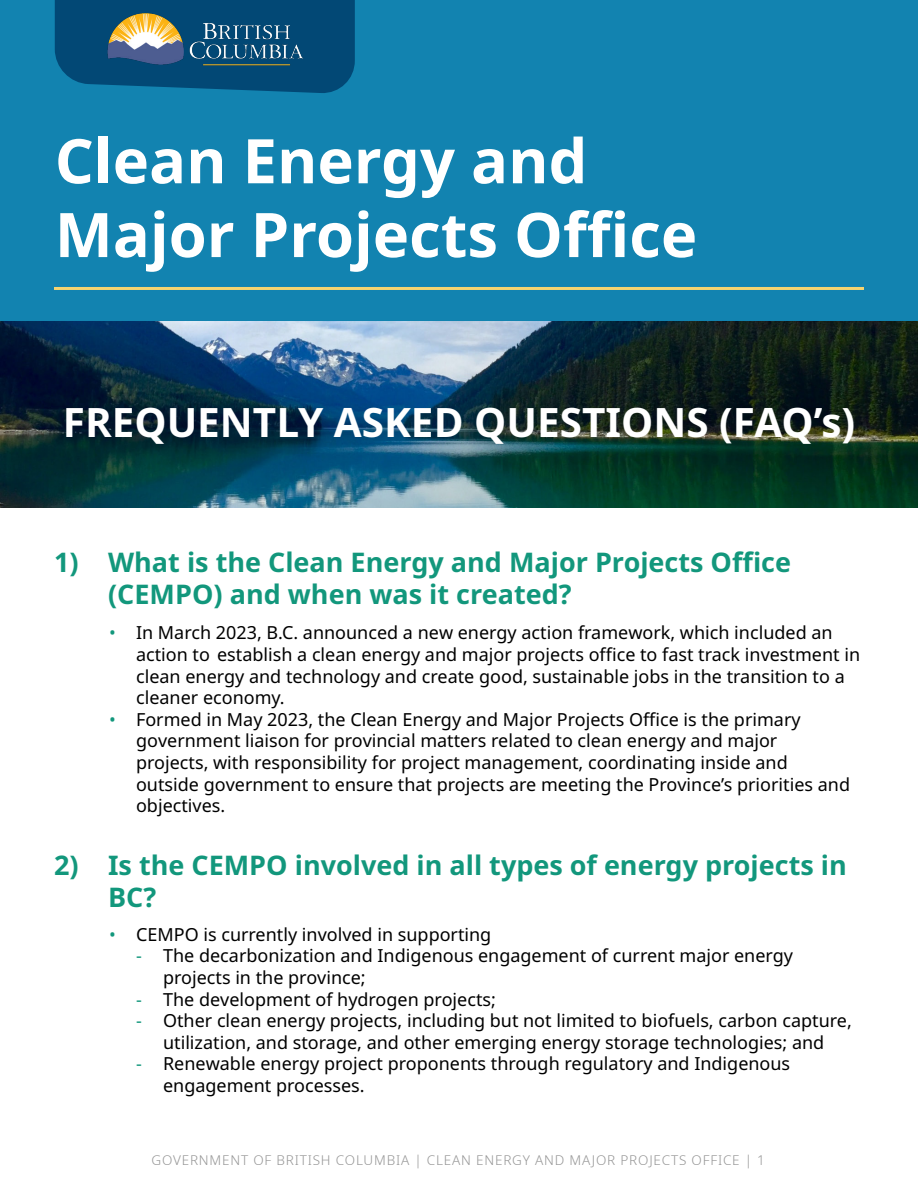
<style>
.page{position:relative;width:918px;height:1188px;background:#fff}
.page>*{position:absolute;margin:0;border:0;box-sizing:border-box;transform-origin:0 0}
.t1{font:700 61.5px/73.8px "BC Sans";color:#fff}
.t2{font:700 40.5px "BC Sans";color:#fff}
.t3{font:700 27px/32.4px "BC Sans";color:#12977c}
.t4{font:18px/21.6px "BC Sans";color:#000}
.t5{font:300 13.5px "BC Sans";letter-spacing:.06em;color:#949494}
.s1{color:#12977c}
</style>
<div class="page">
<img style="left:0;top:320px;width:918px;height:188px">
<div style="left:0;top:0;width:918px;height:320px;background:#1283b0"></div>
<svg style="left:55px;top:0;width:300px;height:93px"></svg>
<img style="left:89px;top:0;width:234px;height:84px">
<hr style="left:54px;top:287px;width:810px;height:3px;background:#f6d470">
<h1 class="t1" style="left:55px;top:125px;width:644px">Clean Energy and<br>Major Projects Office</h1>
<h2 class="t2" style="left:63px;top:394px;width:794px">FREQUENTLY ASKED QUESTIONS (FAQ’s)</h2>
<h3 class="t3" style="left:108px;top:546px;width:684px;text-indent:-54px">1) What is the Clean Energy and Major Projects Office (CEMPO) and when was it created?</h3>
<p class="t4" style="left:136px;top:622px;width:726px;text-indent:-27px"><span class="s1">•</span> In March 2023, B.C. announced a new energy action framework, which included an action to establish a clean energy and major projects office to fast track investment in clean energy and technology and create good, sustainable jobs in the transition to a cleaner economy.</p>
<p class="t4" style="left:136px;top:709px;width:716px;text-indent:-27px"><span class="s1">•</span> Formed in May 2023, the Clean Energy and Major Projects Office is the primary government liaison for provincial matters related to clean energy and major projects, with responsibility for project management, coordinating inside and outside government to ensure that projects are meeting the Province’s priorities and objectives.</p>
<h3 class="t3" style="left:108px;top:849px;width:740px;text-indent:-54px">2) Is the CEMPO involved in all types of energy projects in<br>BC?</h3>
<p class="t4" style="left:109px;top:924px;width:384px"><span class="s1">•</span> CEMPO is currently involved in supporting</p>
<p class="t4" style="left:163px;top:946px;width:631px;text-indent:-27px"><span class="s1">-</span> The decarbonization and Indigenous engagement of current major energy projects in the province;</p>
<p class="t4" style="left:136px;top:989px;width:361px"><span class="s1">-</span> The development of hydrogen projects;</p>
<p class="t4" style="left:136px;top:1010px;width:717px;text-align:center"><span class="s1">-</span> Other clean energy projects, including but not limited to biofuels, carbon capture, utilization, and storage, and other emerging energy storage technologies; and</p>
<p class="t4" style="left:163px;top:1054px;width:629px;text-indent:-27px"><span class="s1">-</span> Renewable energy project proponents through regulatory and Indigenous engagement processes.</p>
<p class="t5" style="left:152px;top:1151px;width:615px">GOVERNMENT OF BRITISH COLUMBIA | CLEAN ENERGY AND MAJOR PROJECTS OFFICE | 1</p>
</div>
